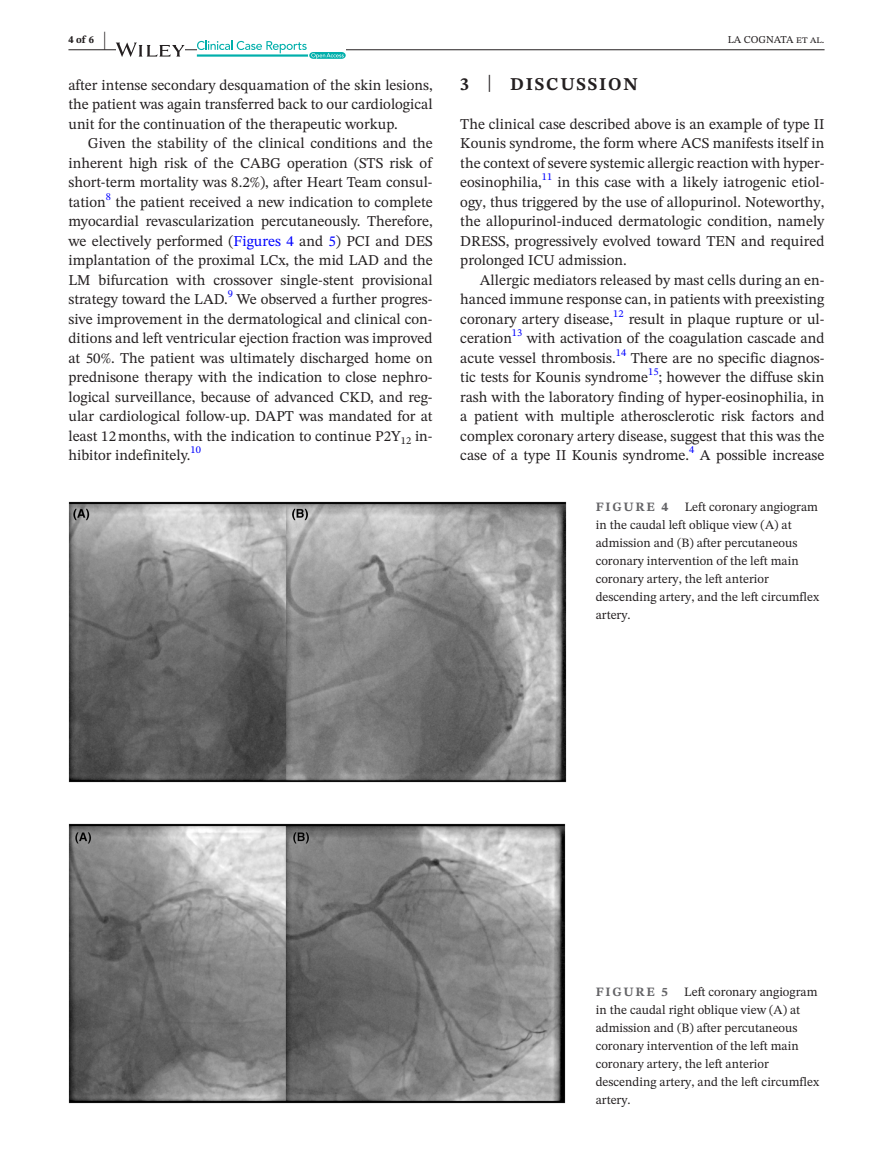
<style>
.page{position:relative;width:893px;height:1174px;background:#fff}
.page>*{position:absolute;margin:0;border:0;box-sizing:border-box;transform-origin:0 0}
.t1{font:700 18px "STIX Two Text";letter-spacing:.1em;color:#231f20}
.t2{font:15px/19.5px "STIX Two Text";color:#231f20;text-align:justify}
.t3{font:12.75px/18px "STIX Two Text";color:#231f20}
.t4{font:700 12.75px "STIX Two Text";letter-spacing:.14em;color:#636366}
.t5{font:10.5px "STIX Two Text";color:#00f}
.t6{font:10.5px "STIX Two Text";color:#231f20}
.t7{font:700 10.5px "STIX Two Text";color:#231f20}
.s1{font-size:21px}
.s2{font-weight:400;font-size:23.7px}
.s3{color:#00f}
</style>
<div class="page">
<hr style="left:68px;top:49px;width:756px;height:1px;background:#231f20">
<svg style="left:116px;top:43px;width:69px;height:14px"></svg>
<svg style="left:197px;top:41px;width:149px;height:18px"></svg>
<img style="left:68px;top:501px;width:498px;height:281px">
<img style="left:68px;top:823px;width:498px;height:281px">
<p class="t7" style="left:68px;top:32px;width:39px">4 of 6 <span class="s1">|</span></p>
<p class="t6" style="left:728px;top:32px;width:98px">LA COGNATA et al.</p>
<p class="t2" style="left:68px;top:75px;width:366px">after intense secondary desquamation of the skin lesions, the patient was again transferred back to our cardiological unit for the continuation of the therapeutic workup.</p>
<p class="t2" style="left:68px;top:133px;width:366px;text-indent:20px">Given the stability of the clinical conditions and the inherent high risk of the CABG operation (STS risk of short-term mortality was 8.2%), after Heart Team consul&shy;tation</p>
<p class="t1" style="left:460px;top:71px;width:179px">3 <span class="s2">|</span> DISCUSSION</p>
<p class="t2" style="left:460px;top:114px;width:366px">The clinical case described above is an example of type II Kounis syndrome, the form where ACS manifests itself in the context of severe systemic allergic reaction with hyper&shy;eosinophilia,</p>
<p class="t5" style="left:542px;top:169px;width:12px">11</p>
<p class="t2" style="left:460px;top:172px;width:366px;text-indent:97px">in this case with a likely iatrogenic etiol&shy;ogy, thus triggered by the use of allopurinol. Noteworthy, the allopurinol-induced dermatologic condition, namely DRESS, progressively evolved toward TEN and required prolonged ICU admission.</p>
<p class="t2" style="left:460px;top:270px;width:366px;text-indent:20px">Allergic mediators released by mast cells during an en&shy;hanced immune response can, in patients with preexisting coronary artery disease,</p>
<p class="t5" style="left:106px;top:189px;width:7px">8</p>
<p class="t2" style="left:68px;top:192px;width:366px;text-indent:47px">the patient received a new indication to complete myocardial revascularization percutaneously. Therefore, we electively performed (<span class="s3">Figures 4</span> and <span class="s3">5</span>) PCI and DES implantation of the proximal LCx, the mid LAD and the LM bifurcation with crossover single-stent provisional strategy toward the LAD.</p>
<p class="t5" style="left:228px;top:286px;width:7px">9</p>
<p class="t2" style="left:68px;top:289px;width:366px;text-indent:168px">We observed a further progres&shy;sive improvement in the dermatological and clinical con&shy;ditions and left ventricular ejection fraction was improved at 50%. The patient was ultimately discharged home on prednisone therapy with the indication to close nephro&shy;logical surveillance, because of advanced CKD, and reg&shy;ular cardiological follow-up. DAPT was mandated for at least 12months, with the indication to continue P2Y<sub>12</sub> in&shy;hibitor indefinitely.</p>
<p class="t5" style="left:613px;top:306px;width:12px">12</p>
<p class="t2" style="left:629px;top:309px;width:197px">result in plaque rupture or ul-</p>
<p class="t2" style="left:460px;top:328px;width:53px">ceration</p>
<p class="t5" style="left:512px;top:325px;width:12px">13</p>
<p class="t2" style="left:460px;top:328px;width:366px;text-indent:66px">with activation of the coagulation cascade and acute vessel thrombosis.</p>
<p class="t5" style="left:616px;top:345px;width:12px">14</p>
<p class="t2" style="left:460px;top:348px;width:366px;text-indent:170px">There are no specific diagnos&shy;tic tests for Kounis syndrome</p>
<p class="t5" style="left:648px;top:364px;width:12px">15</p>
<p class="t2" style="left:460px;top:367px;width:366px;text-indent:198px">; however the diffuse skin rash with the laboratory finding of hyper-eosinophilia, in a patient with multiple atherosclerotic risk factors and complex coronary artery disease, suggest that this was the case of a type II Kounis syndrome.</p>
<p class="t5" style="left:689px;top:442px;width:7px">4</p>
<p class="t2" style="left:700px;top:445px;width:126px">A possible increase</p>
<p class="t5" style="left:191px;top:442px;width:12px">10</p>
<p class="t3" style="left:596px;top:497px;width:225px;text-indent:89px">Left coronary angiogram in the caudal left oblique view (A) at admission and (B) after percutaneous coronary intervention of the left main coronary artery, the left anterior descending artery, and the left circumflex artery.</p>
<p class="t4" style="left:596px;top:497px;width:74px">FIGURE 4</p>
<p class="t3" style="left:596px;top:982px;width:225px;text-indent:89px">Left coronary angiogram in the caudal right oblique view (A) at admission and (B) after percutaneous coronary intervention of the left main coronary artery, the left anterior descending artery, and the left circumflex artery.</p>
<p class="t4" style="left:596px;top:982px;width:74px">FIGURE 5</p>
</div>
